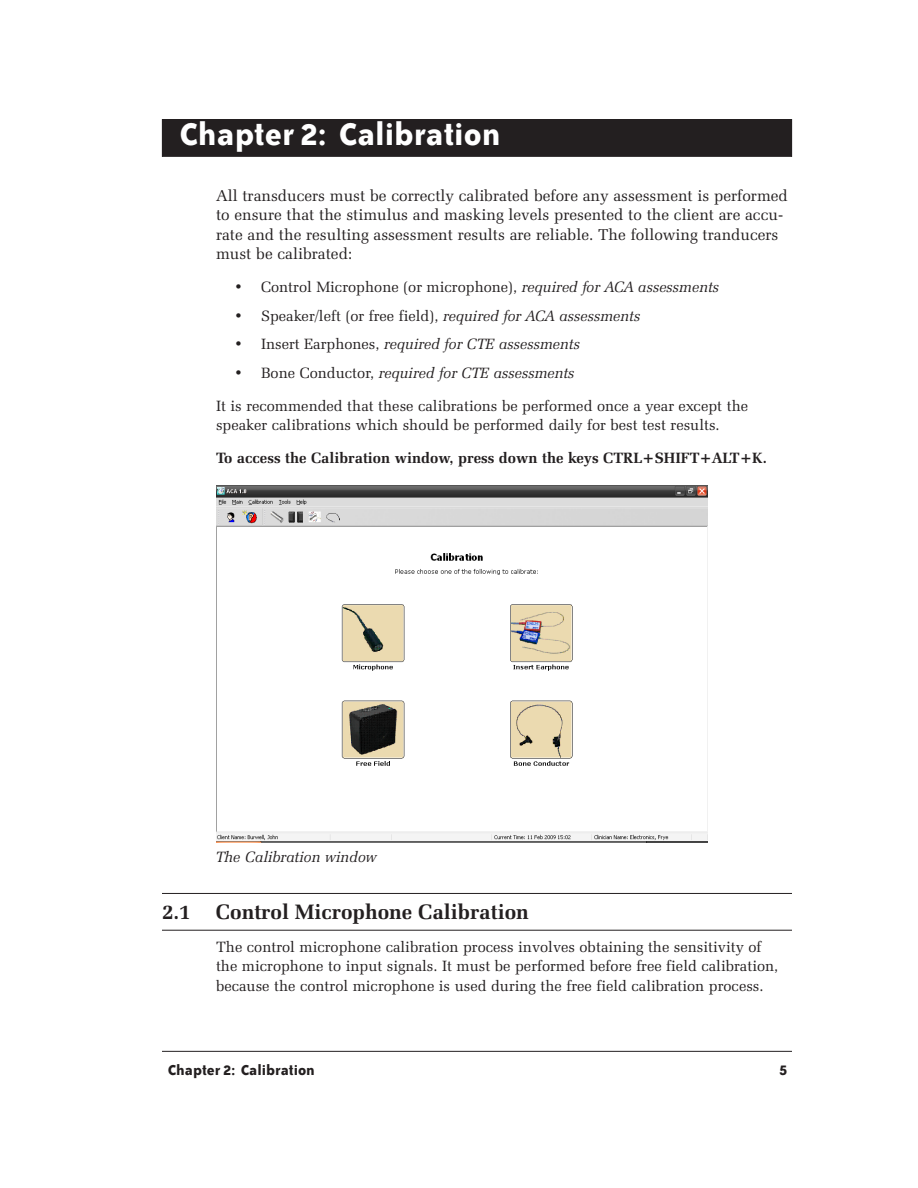
<style>
.page{position:relative;width:918px;height:1188px;background:#fff}
.page>*{position:absolute;margin:0;border:0;box-sizing:border-box;transform-origin:0 0}
.chapter{font:700 36px "Bailey Sans ITC";color:#fff}
.Subhead_1{font:700 21px "Zapf Elliptical 711 BT";color:#231f20}
.t1{font:700 16.5px "Bailey Sans ITC";color:#231f20}
.text{font:15.75px/19.5px "Zapf Elliptical 711 BT";color:#231f20}
.text-2{font:15px/19.5px "Zapf Elliptical 711 BT";color:#231f20}
.text_hang_abc{font:15px "Zapf Elliptical 711 BT";color:#231f20}
.text-3{font:700 15px "Zapf Elliptical 711 BT";color:#231f20}
.text_hang_abc-2{font:italic 15px "Zapf Elliptical 711 BT";color:#231f20}
.text_hang_abc_last{font:italic 15px "Zapf Elliptical 711 BT";color:#231f20}
.text-4{font:italic 15px "Zapf Elliptical 711 BT";color:#231f20}
.s1{font-style:italic}
.s2{font-style:normal}
</style>
<div class="page">
<hr style="left:162px;top:1051px;width:630px;height:1px;background:#231f20">
<div style="left:162px;top:120px;width:630px;height:36px;background:#231f20"></div>
<div style="left:162px;top:119px;width:630px;height:38px;border:1px solid #231f20"></div>
<hr style="left:162px;top:893px;width:630px;height:1px;background:#231f20">
<hr style="left:162px;top:930px;width:630px;height:1px;background:#231f20">
<img style="left:216px;top:486px;width:492px;height:356px">
<p class="chapter" style="left:180px;top:115px;width:322px">Chapter 2: Calibration</p>
<p class="text" style="left:216px;top:186px;width:573px">All transducers must be correctly calibrated before any assessment is performed to ensure that the stimulus and masking levels presented to the client are accu&shy;rate and the resulting assessment results are reliable. The following tranducers must be calibrated:</p>
<p class="text_hang_abc" style="left:234px;top:278px;width:487px">• Control Microphone (or microphone), <span class="s1">required for ACA assessments</span></p>
<p class="text_hang_abc" style="left:234px;top:307px;width:408px">• Speaker/left (or free field), <span class="s1">required for ACA assessments</span></p>
<p class="text_hang_abc-2" style="left:234px;top:335px;width:347px"><span class="s2">• Insert Earphones,</span> required for CTE assessments</p>
<p class="text_hang_abc_last" style="left:234px;top:364px;width:342px"><span class="s2">• Bone Conductor,</span> required for CTE assessments</p>
<p class="text-2" style="left:216px;top:396px;width:534px">It is recommended that these calibrations be performed once a year except the speaker calibrations which should be performed daily for best test results.</p>
<p class="text-3" style="left:216px;top:449px;width:552px">To access the Calibration window, press down the keys CTRL+SHIFT+ALT+K.</p>
<p class="text-4" style="left:216px;top:848px;width:162px">The Calibration window</p>
<p class="Subhead_1" style="left:162px;top:899px;width:368px">2.1 Control Microphone Calibration</p>
<p class="text-2" style="left:216px;top:937px;width:564px">The control microphone calibration process involves obtaining the sensitivity of the microphone to input signals. It must be performed before free field calibration, because the control microphone is used during the free field calibration process.</p>
<p class="t1" style="left:168px;top:1061px;width:148px">Chapter 2: Calibration</p>
<p class="t1" style="left:779px;top:1061px;width:10px">5</p>
</div>
